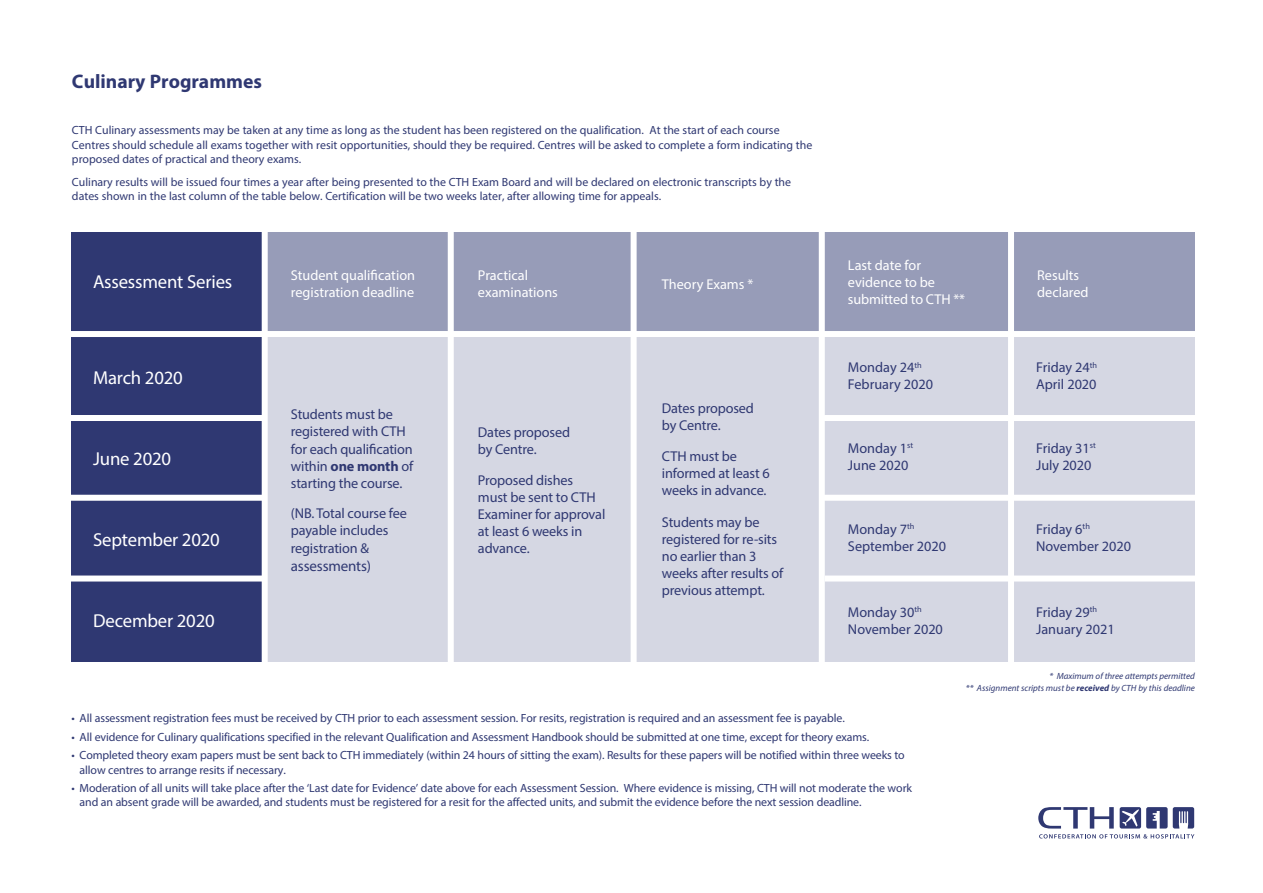
<style>
.page{position:relative;width:1263px;height:893px;background:#fff}
.page>*{position:absolute;margin:0;border:0;box-sizing:border-box;transform-origin:0 0}
.t1{font:700 19.65px "Myriad Pro";color:#2f3872}
.t2{font:18.75px "Myriad Pro";letter-spacing:-.01em;color:#fff}
.t3{font:15px "Myriad Pro";letter-spacing:-.01em;color:#2f3872}
.t4{font:14.25px/17.1px "Myriad Pro";letter-spacing:-.01em;color:#2f3872}
.t5{font:14.25px/17.1px "Myriad Pro";color:#fff}
.t6{font:11.85px/14.2px "Myriad Pro";letter-spacing:-.01em;color:#2f3872}
.t7{font:italic 9px/12px "Myriad Pro";color:#2f3872;text-align:right}
.s1{font-weight:700}
</style>
<div class="page">
<svg style="left:1038px;top:807px;width:156px;height:31px"></svg>
<div style="left:71px;top:233px;width:194px;height:429px;background:#2f3872"></div>
<div style="left:265px;top:233px;width:930px;height:103px;background:#979cb8"></div>
<div style="left:265px;top:337px;width:930px;height:325px;background:#d5d7e3"></div>
<div style="left:262px;top:221px;width:6px;height:450px;background:#fff"></div>
<div style="left:448px;top:221px;width:6px;height:450px;background:#fff"></div>
<div style="left:631px;top:221px;width:6px;height:450px;background:#fff"></div>
<div style="left:819px;top:221px;width:6px;height:450px;background:#fff"></div>
<div style="left:1008px;top:220px;width:6px;height:450px;background:#fff"></div>
<div style="left:55px;top:331px;width:1153px;height:6px;background:#fff"></div>
<div style="left:63px;top:415px;width:202px;height:6px;background:#fff"></div>
<div style="left:63px;top:495px;width:202px;height:6px;background:#fff"></div>
<div style="left:63px;top:575px;width:202px;height:6px;background:#fff"></div>
<div style="left:822px;top:415px;width:383px;height:6px;background:#fff"></div>
<div style="left:822px;top:495px;width:386px;height:6px;background:#fff"></div>
<div style="left:825px;top:575px;width:383px;height:6px;background:#fff"></div>
<h1 class="t1" style="left:72px;top:69px;width:191px">Culinary Programmes</h1>
<p class="t6" style="left:72px;top:123px;width:742px">CTH Culinary assessments may be taken at any time as long as the student has been registered on the qualification. At the start of each course<br>Centres should schedule all exams together with resit opportunities, should they be required. Centres will be asked to complete a form indicating the proposed dates of practical and theory exams.</p>
<p class="t6" style="left:72px;top:174px;width:721px">Culinary results will be issued four times a year after being presented to the CTH Exam Board and will be declared on electronic transcripts by the dates shown in the last column of the table below. Certification will be two weeks later, after allowing time for appeals.</p>
<h2 class="t2" style="left:93px;top:270px;width:141px">Assessment Series</h2>
<h2 class="t2" style="left:93px;top:366px;width:91px">March 2020</h2>
<h2 class="t2" style="left:93px;top:447px;width:80px">June 2020</h2>
<h2 class="t2" style="left:93px;top:528px;width:128px">September 2020</h2>
<h2 class="t2" style="left:93px;top:609px;width:123px">December 2020</h2>
<p class="t5" style="left:291px;top:266px;width:126px">Student qualification registration deadline</p>
<p class="t4" style="left:291px;top:406px;width:124px">Students must be registered with CTH for each qualification within <span class="s1">one month</span> of starting the course.</p>
<p class="t4" style="left:291px;top:505px;width:118px">(NB. Total course fee payable includes registration &amp;</p>
<p class="t3" style="left:291px;top:556px;width:82px">assessments)</p>
<p class="t5" style="left:478px;top:266px;width:81px">Practical examinations</p>
<p class="t4" style="left:478px;top:424px;width:94px">Dates proposed by Centre.</p>
<p class="t4" style="left:478px;top:471px;width:129px">Proposed dishes must be sent to CTH<br>Examiner for approval at least 6 weeks in advance.</p>
<p class="t5" style="left:662px;top:276px;width:93px">Theory Exams *</p>
<p class="t4" style="left:662px;top:399px;width:94px">Dates proposed by Centre.</p>
<p class="t4" style="left:662px;top:447px;width:109px">CTH must be informed at least 6 weeks in advance.</p>
<p class="t4" style="left:662px;top:513px;width:123px">Students may be registered for re-sits no earlier than 3 weeks after results of previous attempt.</p>
<p class="t5" style="left:848px;top:256px;width:119px">Last date for evidence to be submitted to CTH **</p>
<p class="t5" style="left:1037px;top:266px;width:53px">Results declared</p>
<p class="t4" style="left:848px;top:359px;width:87px">Monday 24<sup>th<br></sup>February 2020</p>
<p class="t4" style="left:1036px;top:359px;width:63px">Friday 24<sup>th<br></sup>April 2020</p>
<p class="t4" style="left:848px;top:440px;width:67px">Monday 1<sup>st<br></sup>June 2020</p>
<p class="t4" style="left:1036px;top:440px;width:61px">Friday 31<sup>st<br></sup>July 2020</p>
<p class="t4" style="left:848px;top:520px;width:100px">Monday 7<sup>th<br></sup>September 2020</p>
<p class="t4" style="left:1036px;top:520px;width:97px">Friday 6<sup>th<br></sup>November 2020</p>
<p class="t4" style="left:848px;top:603px;width:97px">Monday 30<sup>th<br></sup>November 2020</p>
<p class="t4" style="left:1036px;top:603px;width:80px">Friday 29<sup>th<br></sup>January 2021</p>
<p class="t7" style="left:966px;top:670px;width:230px">* Maximum of three attempts permitted<br>** Assignment scripts must be <span class="s1">received</span> by CTH by this deadline</p>
<p class="t6" style="left:71px;top:711px;width:775px">• All assessment registration fees must be received by CTH prior to each assessment session. For resits, registration is required and an assessment fee is payable.</p>
<p class="t6" style="left:71px;top:730px;width:799px">• All evidence for Culinary qualifications specified in the relevant Qualification and Assessment Handbook should be submitted at one time, except for theory exams.</p>
<p class="t6" style="left:80px;top:748px;width:827px;text-indent:-8px">• Completed theory exam papers must be sent back to CTH immediately (within 24 hours of sitting the exam). Results for these papers will be notified within three weeks to allow centres to arrange resits if necessary.</p>
<p class="t6" style="left:80px;top:781px;width:834px;text-indent:-8px">• Moderation of all units will take place after the ‘Last date for Evidence’ date above for each Assessment Session. Where evidence is missing, CTH will not moderate the work and an absent grade will be awarded, and students must be registered for a resit for the affected units, and submit the evidence before the next session deadline.</p>
</div>
